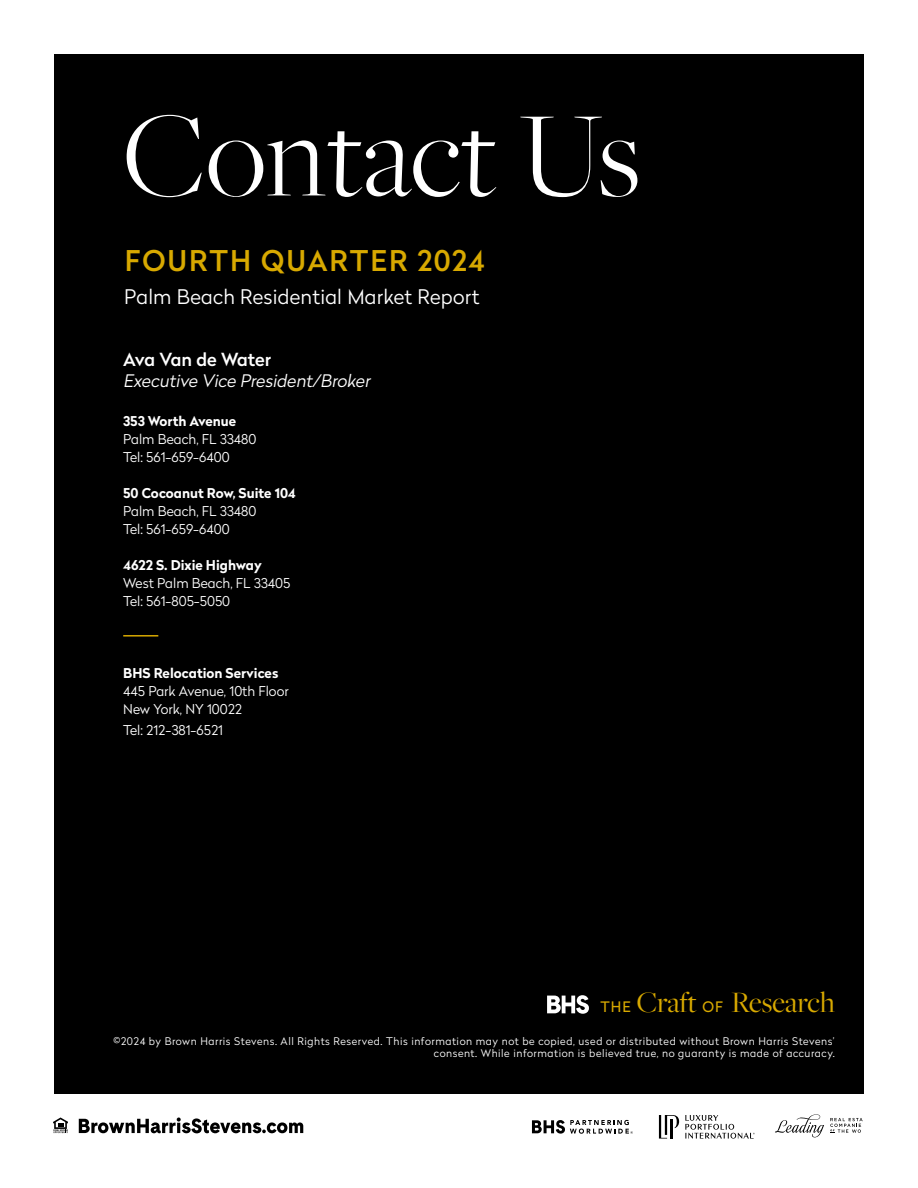
<style>
.page{position:relative;width:918px;height:1188px;background:#fff}
.page>*{position:absolute;margin:0;border:0;box-sizing:border-box;transform-origin:0 0}
.t1{font:300 126px "Freight Big Pro";color:#fff}
.t2{font:30.75px "Freight Big Pro";letter-spacing:-.01em;color:#d8a900}
.t3{font:500 28.5px "Radikal";letter-spacing:.07em;color:#d8a900}
.t4{font:300 20.1px "Radikal";letter-spacing:.01em;color:#fff}
.t5{font:500 18px "Radikal";color:#fff}
.t6{font:italic 300 17.25px "Radikal";color:#fff}
.t7{font:300 13.5px/18px "Radikal";color:#fff}
.t8{font:700 13.5px "Radikal";color:#fff}
.t9{font:300 10.5px/12px "Radikal";letter-spacing:.05em;color:#fff;text-align:right}
.s1{font-family:"Radikal";font-size:14.4px}
</style>
<div class="page">
<div style="left:54px;top:54px;width:810px;height:1040px;background:#000"></div>
<svg style="left:830px;top:1118px;width:33px;height:15px"></svg>
<svg style="left:775px;top:1114px;width:49px;height:23px"></svg>
<svg style="left:659px;top:1115px;width:20px;height:24px"></svg>
<hr style="left:671px;top:1119px;width:2px;height:20px;background:#000">
<svg style="left:685px;top:1115px;width:70px;height:24px"></svg>
<svg style="left:532px;top:1120px;width:101px;height:14px"></svg>
<svg style="left:53px;top:1118px;width:15px;height:15px"></svg>
<svg style="left:79px;top:1118px;width:224px;height:15px"></svg>
<svg style="left:547px;top:995px;width:42px;height:19px"></svg>
<hr style="left:123px;top:635px;width:35px;height:2px;background:#d8a900">
<h1 class="t1" style="left:123px;top:74px;width:519px">Contact Us</h1>
<h3 class="t3" style="left:125px;top:240px;width:361px">FOURTH QUARTER 2024</h3>
<h3 class="t4" style="left:124px;top:283px;width:357px">Palm Beach Residential Market Report</h3>
<h3 class="t5" style="left:123px;top:347px;width:149px">Ava Van de Water</h3>
<h3 class="t6" style="left:123px;top:369px;width:252px">Executive Vice President/Broker</h3>
<p class="t8" style="left:123px;top:411px;width:115px">353 Worth Avenue</p>
<p class="t7" style="left:123px;top:430px;width:135px">Palm Beach, FL 33480<br>Tel: 561-659-6400</p>
<p class="t8" style="left:123px;top:483px;width:174px">50 Cocoanut Row, Suite 104</p>
<p class="t7" style="left:123px;top:502px;width:135px">Palm Beach, FL 33480<br>Tel: 561-659-6400</p>
<p class="t8" style="left:123px;top:555px;width:140px">4622 S. Dixie Highway</p>
<p class="t7" style="left:123px;top:574px;width:169px">West Palm Beach, FL 33405<br>Tel: 561-805-5050</p>
<p class="t8" style="left:123px;top:663px;width:157px">BHS Relocation Services</p>
<p class="t7" style="left:123px;top:682px;width:167px">445 Park Avenue, 10th Floor<br>New York, NY 10022</p>
<p class="t7" style="left:123px;top:721px;width:101px">Tel: 212-381-6521</p>
<h2 class="t2" style="left:600px;top:983px;width:236px"><span class="s1">THE</span> Craft <span class="s1">OF</span> Research</h2>
<p class="t9" style="left:114px;top:1035px;width:723px">©2024 by Brown Harris Stevens. All Rights Reserved. This information may not be copied, used or distributed without Brown Harris Stevens’ consent. While information is believed true, no guaranty is made of accuracy.</p>
</div>
